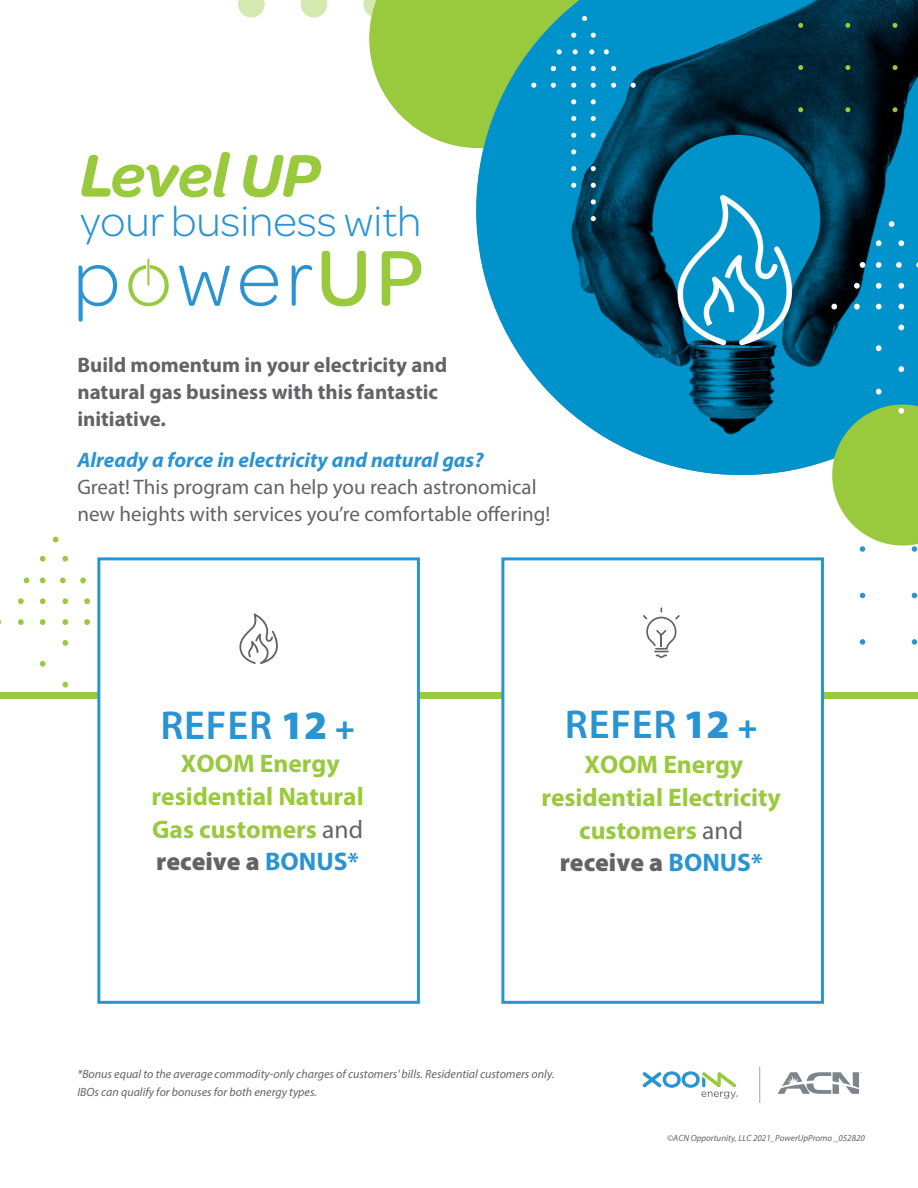
<style>
.page{position:relative;width:918px;height:1188px;background:#fff}
.page>*{position:absolute;margin:0;border:0;box-sizing:border-box;transform-origin:0 0}
.t1{font:italic 600 64.2px "Omnes";color:#99c93d}
.t2{font:300 44.85px "Omnes";color:#2994d1}
.t3{font:600 40.5px "Myriad Pro";letter-spacing:.02em;color:#2994d1}
.t4{font:700 25.5px/32.7px "Myriad Pro";color:#99c93d;text-align:center}
.t5{font:21px/27px "Myriad Pro";color:#636366}
.t6{font:700 21px/27px "Myriad Pro";color:#636366}
.t7{font:italic 12px/17.7px "Myriad Pro";color:#636366}
.t8{font:italic 9px "Myriad Pro";color:#636366}
.t9{font:3.15px "Myriad";color:#7c858c}
.s1{font-weight:700;font-style:italic;color:#2994d1}
.s2{font-weight:900}
.s3{font-weight:900;font-size:33px}
.s4{font-weight:400;color:#636366}
.s5{font-weight:900;color:#636366}
.s6{color:#2994d1}
</style>
<div class="page">
<img style="left:476px;top:0;width:442px;height:475px">
<svg style="left:778px;top:1072px;width:81px;height:22px"></svg>
<div style="left:0;top:692px;width:918px;height:7px;background:#99c93d"></div>
<div style="left:501px;top:557px;width:323px;height:447px;background:#fff;border:3px solid #2994d1"></div>
<svg style="left:798px;top:23px;width:5px;height:5px"></svg>
<svg style="left:845px;top:23px;width:5px;height:5px"></svg>
<svg style="left:893px;top:23px;width:5px;height:5px"></svg>
<svg style="left:798px;top:65px;width:5px;height:5px"></svg>
<svg style="left:845px;top:65px;width:5px;height:5px"></svg>
<svg style="left:893px;top:65px;width:5px;height:5px"></svg>
<svg style="left:798px;top:107px;width:5px;height:5px"></svg>
<svg style="left:845px;top:107px;width:5px;height:5px"></svg>
<svg style="left:893px;top:107px;width:5px;height:5px"></svg>
<svg style="left:860px;top:593px;width:5px;height:5px"></svg>
<svg style="left:912px;top:593px;width:5px;height:5px"></svg>
<svg style="left:860px;top:639px;width:5px;height:6px"></svg>
<svg style="left:912px;top:639px;width:5px;height:6px"></svg>
<svg style="left:889px;top:221px;width:5px;height:6px"></svg>
<svg style="left:876px;top:240px;width:6px;height:6px"></svg>
<svg style="left:898px;top:240px;width:6px;height:6px"></svg>
<svg style="left:860px;top:262px;width:5px;height:6px"></svg>
<svg style="left:896px;top:262px;width:6px;height:6px"></svg>
<svg style="left:876px;top:262px;width:6px;height:6px"></svg>
<svg style="left:916px;top:262px;width:2px;height:6px"></svg>
<svg style="left:854px;top:283px;width:6px;height:6px"></svg>
<svg style="left:876px;top:283px;width:6px;height:6px"></svg>
<svg style="left:898px;top:283px;width:6px;height:6px"></svg>
<svg style="left:831px;top:304px;width:6px;height:6px"></svg>
<svg style="left:854px;top:304px;width:6px;height:6px"></svg>
<svg style="left:876px;top:304px;width:6px;height:6px"></svg>
<svg style="left:898px;top:304px;width:6px;height:6px"></svg>
<svg style="left:898px;top:325px;width:6px;height:5px"></svg>
<svg style="left:876px;top:345px;width:6px;height:6px"></svg>
<svg style="left:898px;top:366px;width:6px;height:6px"></svg>
<svg style="left:876px;top:389px;width:6px;height:6px"></svg>
<svg style="left:832px;top:405px;width:86px;height:147px;background:#99cb62"></svg>
<svg style="left:53px;top:537px;width:5px;height:5px"></svg>
<svg style="left:40px;top:556px;width:6px;height:6px"></svg>
<svg style="left:62px;top:556px;width:6px;height:6px"></svg>
<svg style="left:24px;top:577px;width:5px;height:6px"></svg>
<svg style="left:60px;top:577px;width:6px;height:6px"></svg>
<svg style="left:40px;top:577px;width:6px;height:6px"></svg>
<svg style="left:80px;top:577px;width:6px;height:6px"></svg>
<svg style="left:18px;top:598px;width:6px;height:6px"></svg>
<svg style="left:40px;top:598px;width:6px;height:6px"></svg>
<svg style="left:62px;top:598px;width:6px;height:6px"></svg>
<svg style="left:84px;top:598px;width:6px;height:6px"></svg>
<svg style="left:18px;top:619px;width:6px;height:6px"></svg>
<svg style="left:40px;top:619px;width:6px;height:6px"></svg>
<svg style="left:62px;top:619px;width:6px;height:6px"></svg>
<svg style="left:84px;top:619px;width:6px;height:6px"></svg>
<svg style="left:62px;top:640px;width:6px;height:6px"></svg>
<svg style="left:40px;top:661px;width:6px;height:6px"></svg>
<svg style="left:62px;top:682px;width:6px;height:6px"></svg>
<svg style="left:604px;top:49px;width:5px;height:5px"></svg>
<svg style="left:611px;top:66px;width:5px;height:5px"></svg>
<svg style="left:611px;top:83px;width:5px;height:5px"></svg>
<svg style="left:631px;top:83px;width:5px;height:5px"></svg>
<svg style="left:571px;top:166px;width:5px;height:5px"></svg>
<svg style="left:571px;top:183px;width:5px;height:5px"></svg>
<svg style="left:591px;top:166px;width:5px;height:5px"></svg>
<svg style="left:591px;top:183px;width:5px;height:5px"></svg>
<svg style="left:591px;top:199px;width:5px;height:5px"></svg>
<svg style="left:591px;top:216px;width:5px;height:5px"></svg>
<div style="left:97px;top:557px;width:323px;height:447px;background:#fff;border:3px solid #2994d1"></div>
<svg style="left:239px;top:613px;width:39px;height:51px"></svg>
<svg style="left:643px;top:607px;width:37px;height:51px"></svg>
<svg style="left:79px;top:265px;width:38px;height:57px"></svg>
<svg style="left:128px;top:265px;width:41px;height:41px"></svg>
<svg style="left:179px;top:265px;width:51px;height:41px"></svg>
<svg style="left:240px;top:265px;width:38px;height:41px"></svg>
<svg style="left:292px;top:265px;width:20px;height:41px"></svg>
<svg style="left:322px;top:251px;width:44px;height:55px"></svg>
<svg style="left:382px;top:251px;width:39px;height:55px"></svg>
<svg style="left:146px;top:258px;width:4px;height:23px"></svg>
<hr style="left:147px;top:259px;width:2px;height:27px;background:#99c93d">
<svg style="left:238px;top:0;width:27px;height:18px"></svg>
<svg style="left:301px;top:0;width:26px;height:18px"></svg>
<svg style="left:363px;top:0;width:233px;height:154px;background:#74be84"></svg>
<svg style="left:643px;top:1071px;width:95px;height:28px"></svg>
<hr style="left:759px;top:1067px;width:1px;height:36px;background:#9ba3a8">
<p class="t1" style="left:80px;top:133px;width:241px">Level UP</p>
<p class="t2" style="left:80px;top:192px;width:343px">your business with</p>
<p class="t6" style="left:77px;top:351px;width:371px">Build momentum in your electricity and natural gas business with this fantastic initiative.</p>
<p class="t5" style="left:77px;top:446px;width:475px"><span class="s1">Already a force in electricity and natural gas?<br></span>Great! This program can help you reach astronomical new heights with services you’re comfortable offering!</p>
<p class="t3" style="left:160px;top:700px;width:196px">REFER <span class="s2">12</span> <span class="s3">+</span></p>
<p class="t4" style="left:152px;top:746px;width:214px">XOOM Energy residential Natural<br>Gas customers <span class="s4">and </span><span class="s5">receive a</span> <span class="s6">BONUS*</span></p>
<p class="t3" style="left:565px;top:699px;width:194px">REFER <span class="s2">12</span> <span class="s3">+</span></p>
<p class="t4" style="left:541px;top:747px;width:241px">XOOM Energy residential Electricity customers <span class="s4">and </span><span class="s5">receive a</span> <span class="s6">BONUS*</span></p>
<p class="t7" style="left:77px;top:1065px;width:479px">*Bonus equal to the average commodity-only charges of customers' bills. Residential customers only.<br>IBOs can qualify for bonuses for both energy types.</p>
<p class="t9" style="left:860px;top:1072px;width:3px">®</p>
<p class="t8" style="left:667px;top:1132px;width:199px">©ACN Opportunity, LLC 2021_PowerUpPromo _052820</p>
</div>
